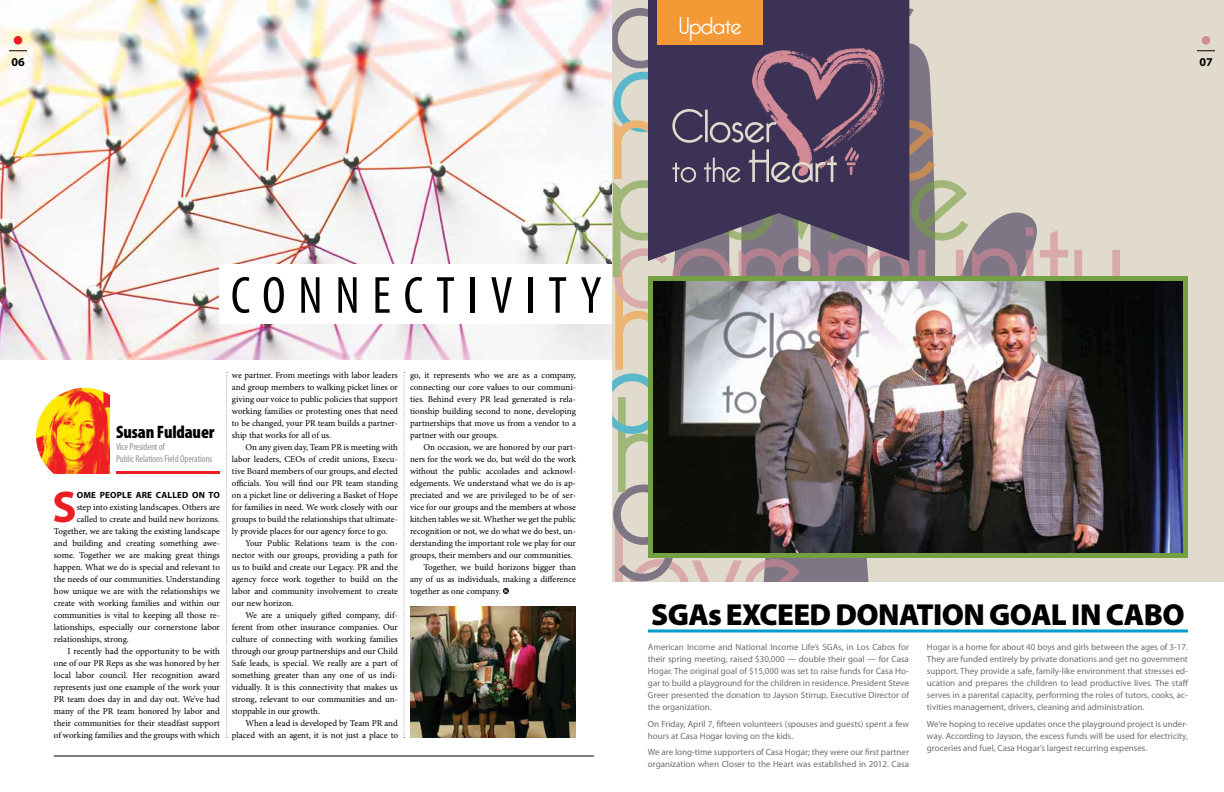
<style>
.page{position:relative;width:1224px;height:792px;background:#fff}
.page>*{position:absolute;margin:0;border:0;box-sizing:border-box;transform-origin:0 0}
.t1{font:condensed 52.7px "Myriad Pro";letter-spacing:.24em;color:#000}
.t2{font:700 44.6px "Myriad Pro";color:#ed1d24}
.t3{font:900 30.5px "Myriad Pro";letter-spacing:-.02em;color:#000}
.t4{font:300 23.6px "Bellerose";color:#fff}
.t5{font:900 condensed 18px "Myriad Pro";letter-spacing:-.01em;color:#000}
.t6{font:700 12px "Myriad Pro";color:#000}
.t7{font:condensed 10px/12px "Myriad Pro";letter-spacing:-.01em;color:#939598}
.t8{font:9px/12px "Minion Pro";letter-spacing:-.005em;color:#000;text-align:justify}
.t9{font:9px/12px "Myriad Pro";color:#6d6e71;text-align:justify}
.t10{font:700 9px "Myriad Pro";letter-spacing:.02em;color:#000}
</style>
<div class="page">
<div style="left:612px;top:0;width:612px;height:582px;background:#e1dbcd"></div>
<svg style="left:1026px;top:227px;width:8px;height:49px"></svg>
<svg style="left:1040px;top:230px;width:28px;height:46px"></svg>
<svg style="left:1074px;top:250px;width:46px;height:26px"></svg>
<svg style="left:612px;top:0;width:405px;height:582px"></svg>
<div style="left:657px;top:0;width:105px;height:44px;background:#f39a37"></div>
<img style="left:654px;top:282px;width:528px;height:270px">
<div style="left:648px;top:276px;width:540px;height:282px;border:5px solid #75a041"></div>
<hr style="left:648px;top:629px;width:540px;height:3px;background:#009fca">
<hr style="left:54px;top:756px;width:540px;height:1px;background:#000">
<svg style="left:226px;top:372px;width:1px;height:366px"></svg>
<svg style="left:403px;top:372px;width:2px;height:366px"></svg>
<img style="left:36px;top:388px;width:74px;height:86px">
<hr style="left:116px;top:471px;width:104px;height:3px;background:#ed1d24">
<img style="left:0;top:0;width:612px;height:360px">
<svg style="left:503px;top:588px;width:6px;height:6px"></svg>
<img style="left:410px;top:606px;width:166px;height:132px">
<div style="left:220px;top:264px;width:392px;height:60px;background:#fff"></div>
<svg style="left:9px;top:50px;width:18px;height:1px"></svg>
<div style="left:14px;top:36px;width:8px;height:9px;background:#ed1d24;border-radius:50%"></div>
<svg style="left:1197px;top:50px;width:18px;height:1px"></svg>
<div style="left:1202px;top:36px;width:8px;height:9px;background:#d28b97;border-radius:50%"></div>
<h3 class="t4" style="left:679px;top:12px;width:64px">Update</h3>
<h3 class="t6" style="left:11px;top:55px;width:15px">06</h3>
<h3 class="t6" style="left:1199px;top:55px;width:15px">07</h3>
<h1 class="t1" style="left:231px;top:267px;width:372px">CONNECTIVITY</h1>
<h3 class="t5" style="left:116px;top:421px;width:100px">Susan Fuldauer</h3>
<p class="t7" style="left:116px;top:441px;width:98px">Vice President of<br>Public Relations Field Operations</p>
<h2 class="t2" style="left:53px;top:482px;width:26px">S</h2>
<p class="t10" style="left:77px;top:490px;width:145px">OME PEOPLE ARE CALLED ON TO</p>
<p class="t8" style="left:77px;top:501px;width:145px">step into existing landscapes. Others are</p>
<p class="t8" style="left:77px;top:513px;width:145px">called to create and build new horizons.</p>
<p class="t8" style="left:54px;top:525px;width:168px">Together, we are taking the existing landscape</p>
<p class="t8" style="left:54px;top:537px;width:167px">and building and creating something awe-</p>
<p class="t8" style="left:54px;top:549px;width:168px">some. Together we are making great things</p>
<p class="t8" style="left:54px;top:561px;width:167px">happen. What we do is special and relevant to</p>
<p class="t8" style="left:54px;top:573px;width:168px">the needs of our communities. Understanding</p>
<p class="t8" style="left:54px;top:585px;width:167px">how unique we are with the relationships we</p>
<p class="t8" style="left:54px;top:597px;width:168px">create with working families and within our</p>
<p class="t8" style="left:54px;top:609px;width:167px">communities is vital to keeping all those re-</p>
<p class="t8" style="left:54px;top:621px;width:168px">lationships, especially our cornerstone labor</p>
<p class="t8" style="left:54px;top:633px;width:77px">relationships, strong.</p>
<p class="t8" style="left:67px;top:645px;width:154px">I recently had the opportunity to be with</p>
<p class="t8" style="left:54px;top:657px;width:167px">one of our PR Reps as she was honored by her</p>
<p class="t8" style="left:54px;top:669px;width:167px">local labor council. Her recognition award</p>
<p class="t8" style="left:54px;top:681px;width:168px">represents just one example of the work your</p>
<p class="t8" style="left:54px;top:693px;width:168px">PR team does day in and day out. We’ve had</p>
<p class="t8" style="left:54px;top:705px;width:168px">many of the PR team honored by labor and</p>
<p class="t8" style="left:54px;top:717px;width:167px">their communities for their steadfast support</p>
<p class="t8" style="left:54px;top:729px;width:168px">of working families and the groups with which</p>
<p class="t8" style="left:232px;top:369px;width:168px">we partner. From meetings with labor leaders and group members to walking picket lines or giving our voice to public policies that support working families or protesting ones that need to be changed, your PR team builds a partner&shy;ship that works for all of us.</p>
<p class="t8" style="left:232px;top:441px;width:168px;text-indent:14px">On any given day, Team PR is meeting with labor leaders, CEOs of credit unions, Execu&shy;tive Board members of our groups, and elected officials. You will find our PR team standing on a picket line or delivering a Basket of Hope for families in need. We work closely with our groups to build the relationships that ultimate&shy;ly provide places for our agency force to go.</p>
<p class="t8" style="left:232px;top:537px;width:168px;text-indent:14px">Your Public Relations team is the con&shy;nector with our groups, providing a path for us to build and create our Legacy. PR and the agency force work together to build on the labor and community involvement to create our new horizon.</p>
<p class="t8" style="left:232px;top:609px;width:168px;text-indent:14px">We are a uniquely gifted company, dif&shy;ferent from other insurance companies. Our culture of connecting with working families through our group partnerships and our Child Safe leads, is special. We really are a part of something greater than any one of us indi&shy;vidually. It is this connectivity that makes us strong, relevant to our communities and un&shy;stoppable in our growth.</p>
<p class="t8" style="left:232px;top:717px;width:168px;text-align:right">When a lead is developed by Team PR and placed with an agent, it is not just a place to</p>
<p class="t8" style="left:410px;top:369px;width:168px">go, it represents who we are as a company, connecting our core values to our communi&shy;ties. Behind every PR lead generated is rela&shy;tionship building second to none, developing partnerships that move us from a vendor to a partner with our groups.</p>
<p class="t8" style="left:424px;top:441px;width:154px">On occasion, we are honored by our part-</p>
<p class="t8" style="left:410px;top:453px;width:168px">ners for the work we do, but we’d do the work</p>
<p class="t8" style="left:410px;top:465px;width:168px">without the public accolades and acknowl-</p>
<p class="t8" style="left:410px;top:477px;width:168px">edgements. We understand what we do is ap-</p>
<p class="t8" style="left:410px;top:489px;width:167px">preciated and we are privileged to be of ser-</p>
<p class="t8" style="left:410px;top:501px;width:167px">vice for our groups and the members at whose</p>
<p class="t8" style="left:410px;top:513px;width:167px">kitchen tables we sit. Whether we get the public</p>
<p class="t8" style="left:410px;top:525px;width:167px">recognition or not, we do what we do best, un-</p>
<p class="t8" style="left:410px;top:537px;width:167px">derstanding the important role we play for our</p>
<p class="t8" style="left:410px;top:549px;width:164px">groups, their members and our communities.</p>
<p class="t8" style="left:424px;top:561px;width:154px">Together, we build horizons bigger than</p>
<p class="t8" style="left:410px;top:573px;width:167px">any of us as individuals, making a difference</p>
<p class="t8" style="left:410px;top:585px;width:92px">together as one company.</p>
<h3 class="t3" style="left:651px;top:594px;width:535px">SGAs EXCEED DONATION GOAL IN CABO</h3>
<p class="t9" style="left:648px;top:641px;width:263px">American Income and National Income Life’s SGAs, in Los Cabos for their spring meeting, raised $30,000 — double their goal — for Casa Hogar. The original goal of $15,000 was set to raise funds for Casa Ho&shy;gar to build a playground for the children in residence. President Steve Greer presented the donation to Jayson Stirrup, Executive Director of the organization.</p>
<p class="t9" style="left:648px;top:718px;width:263px">On Friday, April 7, fifteen volunteers (spouses and guests) spent a few hours at Casa Hogar loving on the kids.</p>
<p class="t9" style="left:648px;top:746px;width:263px">We are long-time supporters of Casa Hogar; they were our first partner organization when Closer to the Heart was established in 2012. Casa</p>
<p class="t9" style="left:927px;top:641px;width:263px">Hogar is a home for about 40 boys and girls between the ages of 3-17.<br>They are funded entirely by private donations and get no government support. They provide a safe, family-like environment that stresses ed&shy;ucation and prepares the children to lead productive lives. The staff serves in a parental capacity, performing the roles of tutors, cooks, ac&shy;tivities management, drivers, cleaning and administration.</p>
<p class="t9" style="left:927px;top:718px;width:263px">We’re hoping to receive updates once the playground project is under&shy;way. According to Jayson, the excess funds will be used for electricity, groceries and fuel, Casa Hogar’s largest recurring expenses.</p>
</div>
